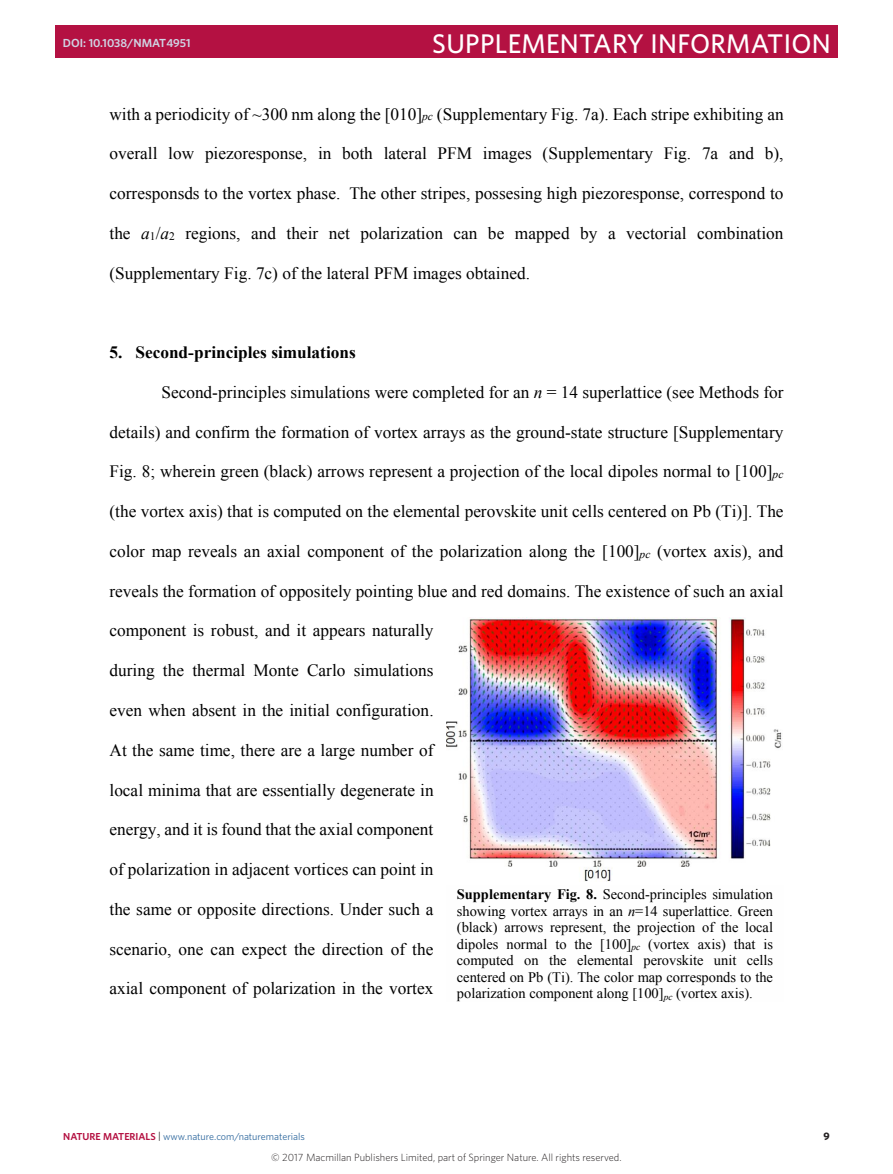
<style>
.page{position:relative;width:893px;height:1174px;background:#fff}
.page>*{position:absolute;margin:0;border:0;box-sizing:border-box;transform-origin:0 0}
.t1{font:500 27px "Whitney";letter-spacing:.01em;color:#fff}
.t2{font:17.25px "Times New Roman";color:#000}
.t3{font:700 17.25px "Times New Roman";color:#000}
.t4{font:14.4px/16.5px "Times New Roman";color:#000;text-align:justify}
.t5{font:600 11.7px "Whitney";color:#cfd4e4}
.t6{font:700 10.8px "Whitney";color:#231f20}
.t7{font:300 10.5px "Whitney";color:#231f20}
.t8{font:10.2px "Whitney";color:#316a9f}
.s1{font-style:italic;font-size:11.55px}
.s2{font-style:italic}
.s3{font-size:11.55px}
.s4{font-weight:700}
.s5{font-weight:600;color:#b41142}
.s6{color:#231f20}
</style>
<div class="page">
<div style="left:56px;top:25px;width:782px;height:33px;background:#b41142"></div>
<img style="left:446px;top:617px;width:336px;height:264px">
<p class="t5" style="left:63px;top:35px;width:129px">DOI: 10.1038/NMAT4951</p>
<h1 class="t1" style="left:432px;top:25px;width:400px">SUPPLEMENTARY INFORMATION</h1>
<p class="t2" style="left:109px;top:102px;width:676px">with a periodicity of ~300 nm along the [010]<span class="s1">pc</span> (Supplementary Fig. 7a). Each stripe exhibiting an</p>
<p class="t2" style="left:110px;top:142px;width:676px">overall low piezoresponse, in both lateral PFM images (Supplementary Fig. 7a and b),</p>
<p class="t2" style="left:110px;top:182px;width:675px">corresponsds to the vortex phase. The other stripes, possesing high piezoresponse, correspond to</p>
<p class="t2" style="left:110px;top:221px;width:675px">the <span class="s2">a</span><span class="s3">1</span>/<span class="s2">a</span><span class="s3">2</span> regions, and their net polarization can be mapped by a vectorial combination</p>
<p class="t2" style="left:110px;top:261px;width:422px">(Supplementary Fig. 7c) of the lateral PFM images obtained.</p>
<p class="t3" style="left:110px;top:341px;width:248px">5. Second-principles simulations</p>
<p class="t2" style="left:161px;top:380px;width:624px">Second-principles simulations were completed for an <span class="s2">n</span> = 14 superlattice (see Methods for</p>
<p class="t2" style="left:110px;top:420px;width:675px">details) and confirm the formation of vortex arrays as the ground-state structure [Supplementary</p>
<p class="t2" style="left:110px;top:460px;width:675px">Fig. 8; wherein green (black) arrows represent a projection of the local dipoles normal to [100]<span class="s1">pc</span></p>
<p class="t2" style="left:109px;top:500px;width:676px">(the vortex axis) that is computed on the elemental perovskite unit cells centered on Pb (Ti)]. The</p>
<p class="t2" style="left:110px;top:539px;width:676px">color map reveals an axial component of the polarization along the [100]<span class="s1">pc</span> (vortex axis), and</p>
<p class="t2" style="left:110px;top:579px;width:675px">reveals the formation of oppositely pointing blue and red domains. The existence of such an axial</p>
<p class="t2" style="left:110px;top:619px;width:326px">component is robust, and it appears naturally</p>
<p class="t2" style="left:110px;top:659px;width:325px">during the thermal Monte Carlo simulations</p>
<p class="t2" style="left:110px;top:698px;width:326px">even when absent in the initial configuration.</p>
<p class="t2" style="left:110px;top:738px;width:326px">At the same time, there are a large number of</p>
<p class="t2" style="left:110px;top:778px;width:326px">local minima that are essentially degenerate in</p>
<p class="t2" style="left:110px;top:818px;width:325px">energy, and it is found that the axial component</p>
<p class="t2" style="left:110px;top:857px;width:325px">of polarization in adjacent vortices can point in</p>
<p class="t2" style="left:110px;top:897px;width:325px">the same or opposite directions. Under such a</p>
<p class="t2" style="left:110px;top:937px;width:325px">scenario, one can expect the direction of the</p>
<p class="t2" style="left:110px;top:977px;width:325px">axial component of polarization in the vortex</p>
<p class="t4" style="left:457px;top:885px;width:318px"><span class="s4">Supplementary Fig. 8.</span> Second-principles simulation showing vortex arrays in an <span class="s2">n</span>=14 superlattice. Green (black) arrows represent, the projection of the local dipoles normal to the [100]<sub>pc</sub> (vortex axis) that is computed on the elemental perovskite unit cells centered on Pb (Ti). The color map corresponds to the polarization component along [100]<sub>pc</sub> (vortex axis).</p>
<p class="t8" style="left:63px;top:1129px;width:243px"><span class="s5">NATURE MATERIALS</span> <span class="s6">|</span> www.nature.com/naturematerials</p>
<p class="t6" style="left:824px;top:1128px;width:8px">9</p>
<p class="t7" style="left:271px;top:1150px;width:352px">© 2017 Macmillan Publishers Limited, part of Springer Nature. All rights reserved.</p>
</div>
